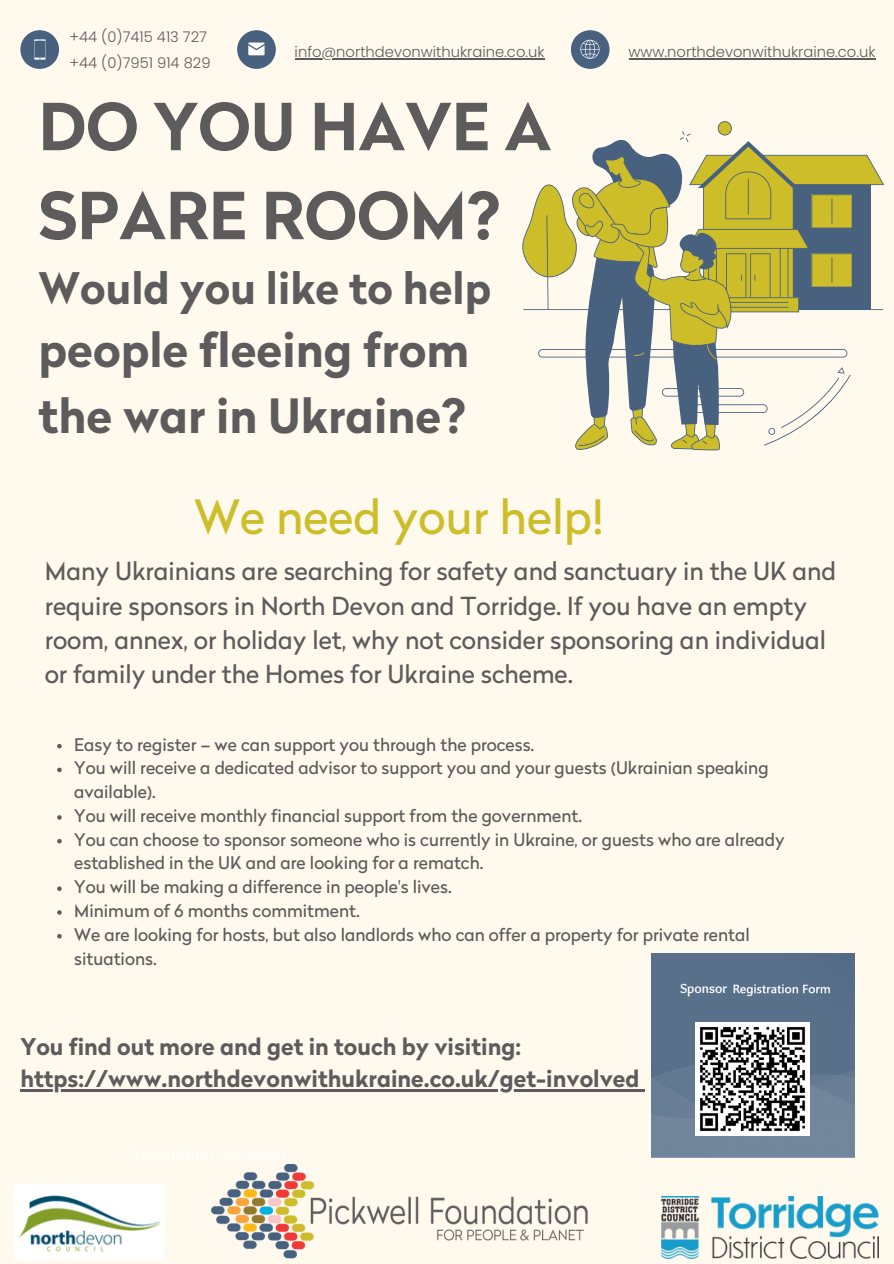
<style>
.page{position:relative;width:894px;height:1264px;background:#fff}
.page>*{position:absolute;margin:0;border:0;box-sizing:border-box;transform-origin:0 0}
.t1{font:700 64.5px/88.9px "Radikal";color:#5d5b5b}
.t2{font:700 47.1px/65.8px "Radikal";color:#5d5b5b}
.t3{font:47.1px "Radikal";color:#cdbd29}
.t4{font:700 43.35px "Radikal";color:#5d5b5b}
.t5{font:24.75px/34.3px "Radikal";color:#5d5b5b}
.t6{font:700 23.1px/31.5px "Radikal";color:#5d5b5b}
.t7{font:17.4px/23.7px "Radikal";color:#5d5b5b}
.t8{font:300 14.7px "Poppins";color:#5d5b5b}
.t9{font:700 13.65px "Sukar";color:#fff}
</style>
<div class="page">
<div style="left:0;top:0;width:893px;height:1263px;background:#fff9ee"></div>
<svg style="left:13px;top:1231px;width:29px;height:29px"></svg>
<svg style="left:13px;top:1190px;width:2px;height:21px"></svg>
<img style="left:661px;top:1196px;width:217px;height:62px">
<img style="left:15px;top:1184px;width:149px;height:75px">
<div style="left:237px;top:30px;width:39px;height:39px;background:#47617e;border-radius:50%"></div>
<svg style="left:248px;top:43px;width:16px;height:12px"></svg>
<div style="left:570px;top:30px;width:39px;height:39px;background:#47617e;border-radius:50%"></div>
<svg style="left:580px;top:40px;width:19px;height:19px"></svg>
<div style="left:20px;top:30px;width:39px;height:39px;background:#47617e;border-radius:50%"></div>
<svg style="left:34px;top:39px;width:12px;height:21px"></svg>
<img style="left:211px;top:1164px;width:377px;height:95px">
<hr style="left:628px;top:58px;width:247px;height:2px;background:#5d5b5b">
<hr style="left:294px;top:58px;width:250px;height:2px;background:#5d5b5b">
<svg style="left:522px;top:121px;width:361px;height:329px"></svg>
<svg style="left:57px;top:744px;width:5px;height:4px"></svg>
<svg style="left:57px;top:767px;width:5px;height:5px"></svg>
<svg style="left:57px;top:815px;width:5px;height:4px"></svg>
<svg style="left:57px;top:839px;width:5px;height:4px"></svg>
<svg style="left:57px;top:886px;width:5px;height:5px"></svg>
<svg style="left:57px;top:910px;width:5px;height:4px"></svg>
<svg style="left:57px;top:934px;width:5px;height:4px"></svg>
<hr style="left:20px;top:1089px;width:619px;height:2px;background:#5d5b5b">
<img style="left:651px;top:953px;width:203px;height:204px">
<div style="left:672px;top:977px;width:60px;height:20px;background:#59708a"></div>
<img style="left:695px;top:1022px;width:114px;height:113px">
<p class="t8" style="left:69px;top:27px;width:139px">+44 (0)7415 413 727</p>
<p class="t8" style="left:69px;top:53px;width:142px">+44 (0)7951 914 829</p>
<p class="t1" style="left:38px;top:90px;width:514px">DO YOU HAVE A<br>SPARE ROOM?</p>
<p class="t8" style="left:294px;top:42px;width:251px">info@northdevonwithukraine.co.uk</p>
<p class="t8" style="left:628px;top:42px;width:248px">www.northdevonwithukraine.co.uk</p>
<p class="t4" style="left:38px;top:271px;width:454px">Would you like to help</p>
<p class="t2" style="left:38px;top:322px;width:432px">people fleeing from the war in Ukraine?</p>
<p class="t3" style="left:194px;top:498px;width:411px">We need your help!</p>
<p class="t5" style="left:45px;top:557px;width:792px">Many Ukrainians are searching for safety and sanctuary in the UK and require sponsors in North Devon and Torridge. If you have an empty room, annex, or holiday let, why not consider sponsoring an individual or family under the Homes for Ukraine scheme.</p>
<p class="t7" style="left:74px;top:734px;width:461px">Easy to register – we can support you through the process.</p>
<p class="t7" style="left:74px;top:758px;width:695px">You will receive a dedicated advisor to support you and your guests (Ukrainian speaking available).</p>
<p class="t7" style="left:74px;top:805px;width:509px">You will receive monthly financial support from the government.</p>
<p class="t7" style="left:74px;top:829px;width:711px">You can choose to sponsor someone who is currently in Ukraine, or guests who are already established in the UK and are looking for a rematch.</p>
<p class="t7" style="left:74px;top:877px;width:379px">You will be making a difference in people's lives.</p>
<p class="t7" style="left:74px;top:900px;width:287px">Minimum of 6 months commitment.</p>
<p class="t7" style="left:74px;top:924px;width:677px">We are looking for hosts, but also landlords who can offer a property for private rental situations.</p>
<p class="t6" style="left:20px;top:1033px;width:620px">You find out more and get in touch by visiting: https://www.northdevonwithukraine.co.uk/get-involved</p>
<p class="t9" style="left:679px;top:980px;width:49px">Sponsor</p>
</div>
